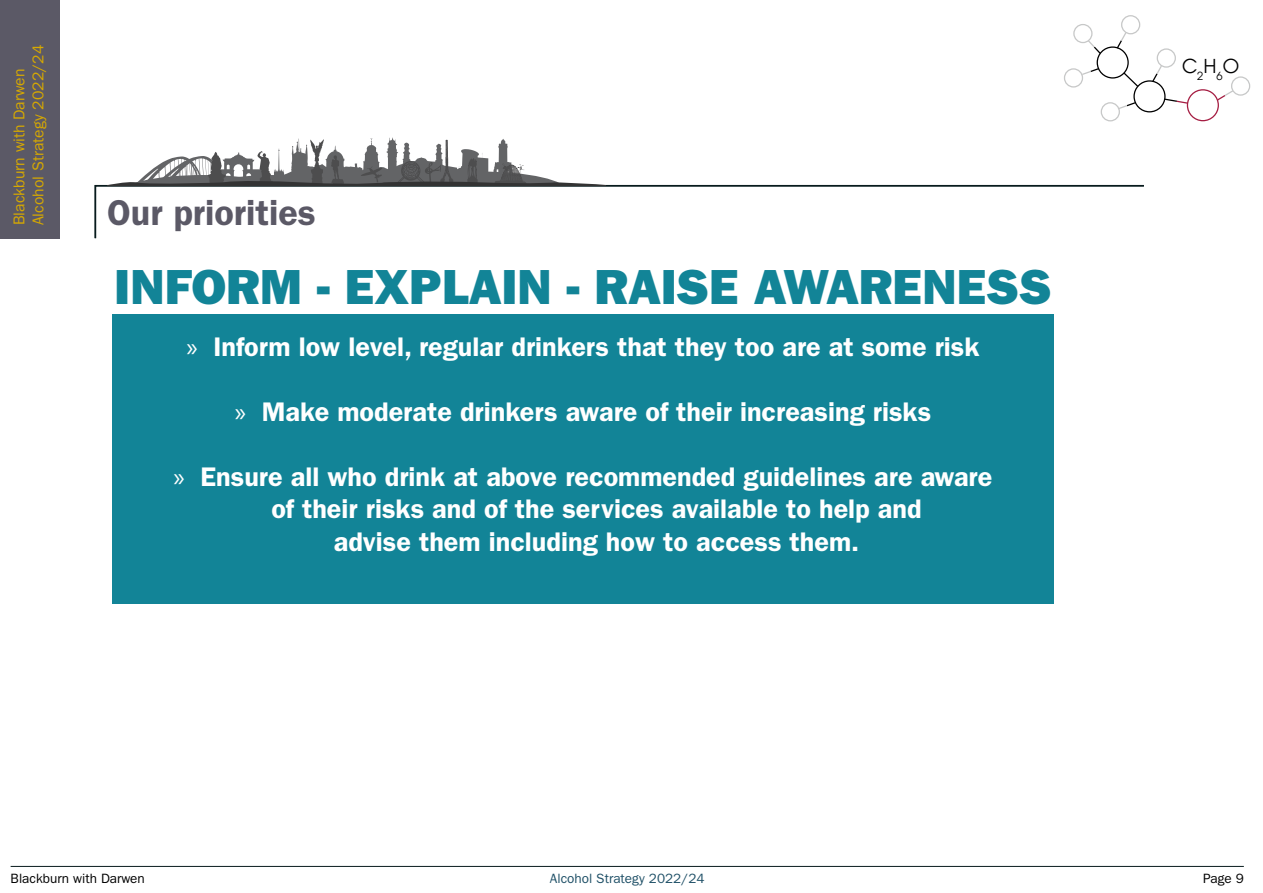
<style>
.page{position:relative;width:1263px;height:893px;background:#fff}
.page>*{position:absolute;margin:0;border:0;box-sizing:border-box;transform-origin:0 0}
.t1{font:49.5px "ITC Franklin Gothic Std Hvy";color:#128497}
.t2{font:600 36px "ITC Franklin Gothic Std";color:#5b5966}
.t3{font:600 27px "ITC Franklin Gothic Std";color:#fff}
.t4{font:21px "Avignon";color:#000}
.t5{font:15.75px/18.9px "ITC Franklin Gothic Std";color:#d7a900}
.t6{font:13.5px "ITC Franklin Gothic Std";color:#000}
.t7{font:13.5px "ITC Franklin Gothic Std";color:#1f5067}
.s1{font-family:"Myriad Pro";font-weight:400}
</style>
<div class="page">
<hr style="left:11px;top:866px;width:1233px;height:1px;background:#081b1d">
<div style="left:1096px;top:46px;width:33px;height:33px;border:1px solid #000;border-radius:50%"></div>
<div style="left:1187px;top:89px;width:32px;height:32px;border:1px solid #a51d42;border-radius:50%"></div>
<div style="left:1121px;top:15px;width:19px;height:19px;border:1px solid #c7c8c8;border-radius:50%"></div>
<div style="left:1231px;top:76px;width:19px;height:20px;border:1px solid #c7c8c8;border-radius:50%"></div>
<div style="left:1073px;top:24px;width:19px;height:19px;border:1px solid #c7c8c8;border-radius:50%"></div>
<div style="left:1064px;top:68px;width:19px;height:20px;border:1px solid #c7c8c8;border-radius:50%"></div>
<div style="left:1133px;top:80px;width:32px;height:32px;border:1px solid #000;border-radius:50%"></div>
<div style="left:1157px;top:48px;width:19px;height:20px;border:1px solid #c7c8c8;border-radius:50%"></div>
<div style="left:1101px;top:102px;width:19px;height:19px;border:1px solid #c7c8c8;border-radius:50%"></div>
<svg style="left:1122px;top:71px;width:18px;height:17px"></svg>
<svg style="left:1163px;top:98px;width:26px;height:7px"></svg>
<svg style="left:1151px;top:64px;width:12px;height:19px"></svg>
<svg style="left:1115px;top:31px;width:12px;height:19px"></svg>
<svg style="left:1117px;top:101px;width:20px;height:9px"></svg>
<svg style="left:1080px;top:67px;width:20px;height:9px"></svg>
<svg style="left:1086px;top:39px;width:16px;height:16px"></svg>
<svg style="left:1216px;top:89px;width:19px;height:13px"></svg>
<div style="left:0;top:0;width:60px;height:238px;background:#5b5966"></div>
<div style="left:113px;top:315px;width:941px;height:289px;background:#128497"></div>
<svg style="left:94px;top:184px;width:1050px;height:55px"></svg>
<svg style="left:108px;top:137px;width:498px;height:49px"></svg>
<p class="t5" style="left:10px;top:225px;width:182px;rotate:-90deg">Blackburn with Darwen<br>Alcohol Strategy 2022/24</p>
<h2 class="t2" style="left:107px;top:191px;width:210px">Our priorities</h2>
<h1 class="t1" style="left:114px;top:258px;width:939px">INFORM - EXPLAIN - RAISE AWARENESS</h1>
<p class="t3" style="left:186px;top:331px;width:794px"><span class="s1">»</span> Inform low level, regular drinkers that they too are at some risk</p>
<p class="t3" style="left:235px;top:396px;width:698px"><span class="s1">»</span> Make moderate drinkers aware of their increasing risks</p>
<p class="t3" style="left:174px;top:461px;width:820px"><span class="s1">»</span> Ensure all who drink at above recommended guidelines are aware</p>
<p class="t3" style="left:271px;top:493px;width:652px">of their risks and of the services available to help and</p>
<p class="t3" style="left:334px;top:526px;width:527px">advise them including how to access them.</p>
<p class="t4" style="left:1182px;top:50px;width:59px">C<sub>2</sub>H<sub>6</sub>O</p>
<p class="t6" style="left:11px;top:871px;width:136px">Blackburn with Darwen</p>
<p class="t7" style="left:550px;top:871px;width:156px">Alcohol Strategy 2022/24</p>
<p class="t6" style="left:1203px;top:871px;width:42px">Page 9</p>
</div>
